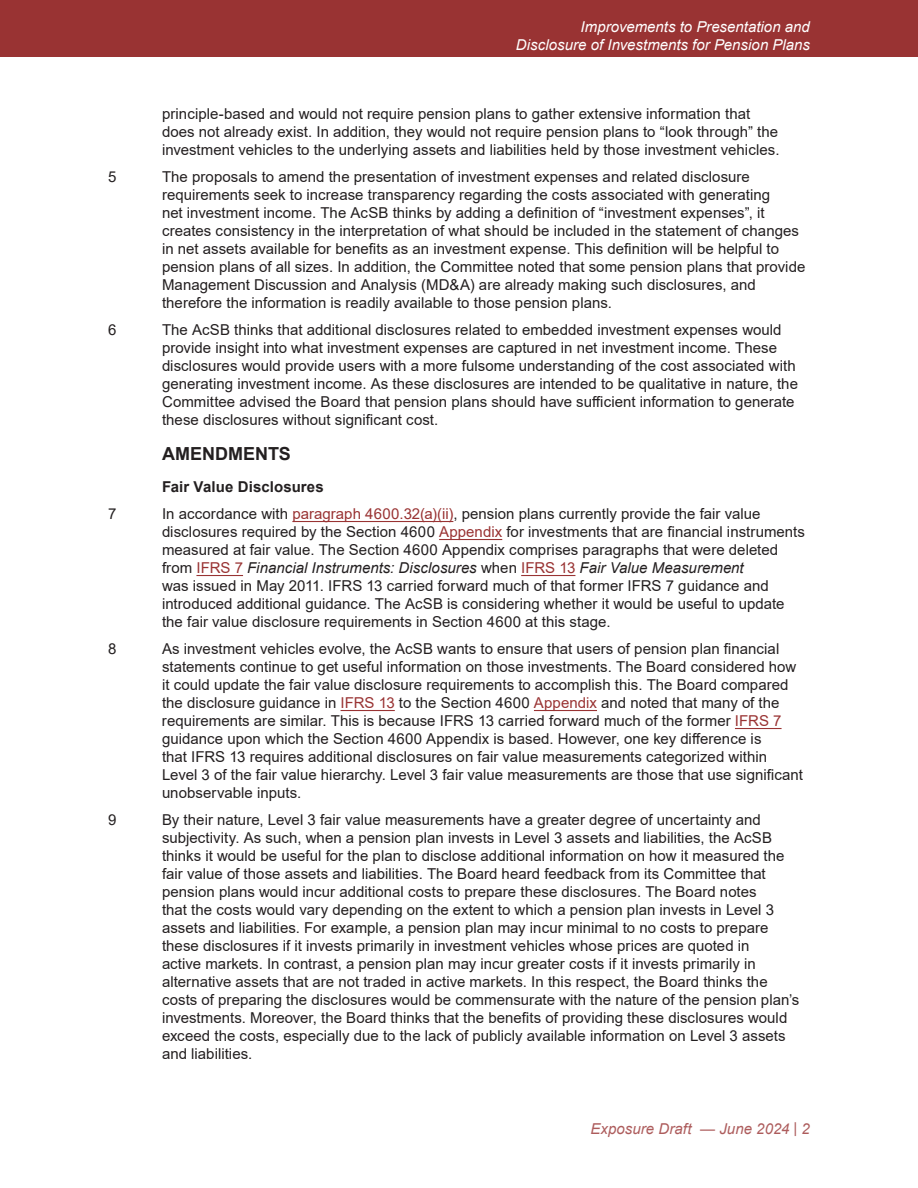
<style>
.page{position:relative;width:918px;height:1188px;background:#fff}
.page>*{position:absolute;margin:0;border:0;box-sizing:border-box;transform-origin:0 0}
.t1{font:700 18px "Arial";color:#231f20}
.t2{font:15px/18px "Arial";letter-spacing:.005em;color:#231f20}
.t3{font:italic 15px/18px "Arial";color:#fff;text-align:right}
.t4{font:italic 15px "Arial";letter-spacing:.005em;color:#ad5c5c}
.t5{font:700 15px "Arial";letter-spacing:.01em;color:#231f20}
.s1{color:#933}
.s2{font-style:italic}
</style>
<div class="page">
<div style="left:0;top:0;width:918px;height:57px;background:#933"></div>
<hr style="left:292px;top:521px;width:161px;height:1px;background:#933">
<hr style="left:439px;top:539px;width:63px;height:1px;background:#933">
<hr style="left:196px;top:575px;width:47px;height:1px;background:#933">
<hr style="left:521px;top:575px;width:54px;height:1px;background:#933">
<hr style="left:341px;top:710px;width:54px;height:1px;background:#933">
<hr style="left:534px;top:710px;width:63px;height:1px;background:#933">
<hr style="left:735px;top:728px;width:47px;height:1px;background:#933">
<p class="t3" style="left:516px;top:17px;width:296px">Improvements to Presentation and<br>Disclosure of Investments for Pension Plans</p>
<p class="t2" style="left:162px;top:105px;width:619px">principle-based and would not require pension plans to gather extensive information that does not already exist. In addition, they would not require pension plans to “look through” the investment vehicles to the underlying assets and liabilities held by those investment vehicles.</p>
<p class="t2" style="left:108px;top:168px;width:10px">5</p>
<p class="t2" style="left:162px;top:168px;width:645px">The proposals to amend the presentation of investment expenses and related disclosure requirements seek to increase transparency regarding the costs associated with generating<br>net investment income. The AcSB thinks by adding a definition of “investment expenses”, it creates consistency in the interpretation of what should be included in the statement of changes in net assets available for benefits as an investment expense. This definition will be helpful to pension plans of all sizes. In addition, the Committee noted that some pension plans that provide Management Discussion and Analysis (MD&amp;A) are already making such disclosures, and therefore the information is readily available to those pension plans.</p>
<p class="t2" style="left:108px;top:321px;width:10px">6</p>
<p class="t2" style="left:162px;top:321px;width:638px">The AcSB thinks that additional disclosures related to embedded investment expenses would provide insight into what investment expenses are captured in net investment income. These disclosures would provide users with a more fulsome understanding of the cost associated with generating investment income. As these disclosures are intended to be qualitative in nature, the Committee advised the Board that pension plans should have sufficient information to generate these disclosures without significant cost.</p>
<h2 class="t1" style="left:162px;top:441px;width:130px">AMENDMENTS</h2>
<h3 class="t5" style="left:162px;top:476px;width:163px">Fair Value Disclosures</h3>
<p class="t2" style="left:108px;top:504px;width:10px">7</p>
<p class="t2" style="left:162px;top:504px;width:644px">In accordance with <span class="s1">paragraph 4600.32(a)(ii)</span>, pension plans currently provide the fair value disclosures required by the Section 4600 <span class="s1">Appendix</span> for investments that are financial instruments measured at fair value. The Section 4600 Appendix comprises paragraphs that were deleted from <span class="s1">IFRS 7</span> <span class="s2">Financial Instruments: Disclosures</span> when <span class="s1">IFRS 13</span> <span class="s2">Fair Value Measurement<br></span>was issued in May 2011. IFRS 13 carried forward much of that former IFRS 7 guidance and introduced additional guidance. The AcSB is considering whether it would be useful to update the fair value disclosure requirements in Section 4600 at this stage.</p>
<p class="t2" style="left:108px;top:639px;width:10px">8</p>
<p class="t2" style="left:162px;top:639px;width:643px">As investment vehicles evolve, the AcSB wants to ensure that users of pension plan financial statements continue to get useful information on those investments. The Board considered how it could update the fair value disclosure requirements to accomplish this. The Board compared the disclosure guidance in <span class="s1">IFRS 13</span> to the Section 4600 <span class="s1">Appendix</span> and noted that many of the requirements are similar. This is because IFRS 13 carried forward much of the former <span class="s1">IFRS 7 </span>guidance upon which the Section 4600 Appendix is based. However, one key difference is<br>that IFRS 13 requires additional disclosures on fair value measurements categorized within Level 3 of the fair value hierarchy. Level 3 fair value measurements are those that use significant unobservable inputs.</p>
<p class="t2" style="left:108px;top:810px;width:10px">9</p>
<p class="t2" style="left:162px;top:810px;width:639px">By their nature, Level 3 fair value measurements have a greater degree of uncertainty and subjectivity. As such, when a pension plan invests in Level 3 assets and liabilities, the AcSB thinks it would be useful for the plan to disclose additional information on how it measured the fair value of those assets and liabilities. The Board heard feedback from its Committee that pension plans would incur additional costs to prepare these disclosures. The Board notes<br>that the costs would vary depending on the extent to which a pension plan invests in Level 3 assets and liabilities. For example, a pension plan may incur minimal to no costs to prepare these disclosures if it invests primarily in investment vehicles whose prices are quoted in<br>active markets. In contrast, a pension plan may incur greater costs if it invests primarily in alternative assets that are not traded in active markets. In this respect, the Board thinks the costs of preparing the disclosures would be commensurate with the nature of the pension plan’s investments. Moreover, the Board thinks that the benefits of providing these disclosures would exceed the costs, especially due to the lack of publicly available information on Level 3 assets and liabilities.</p>
<p class="t4" style="left:590px;top:1119px;width:221px">Exposure Draft — June 2024 | 2</p>
</div>
